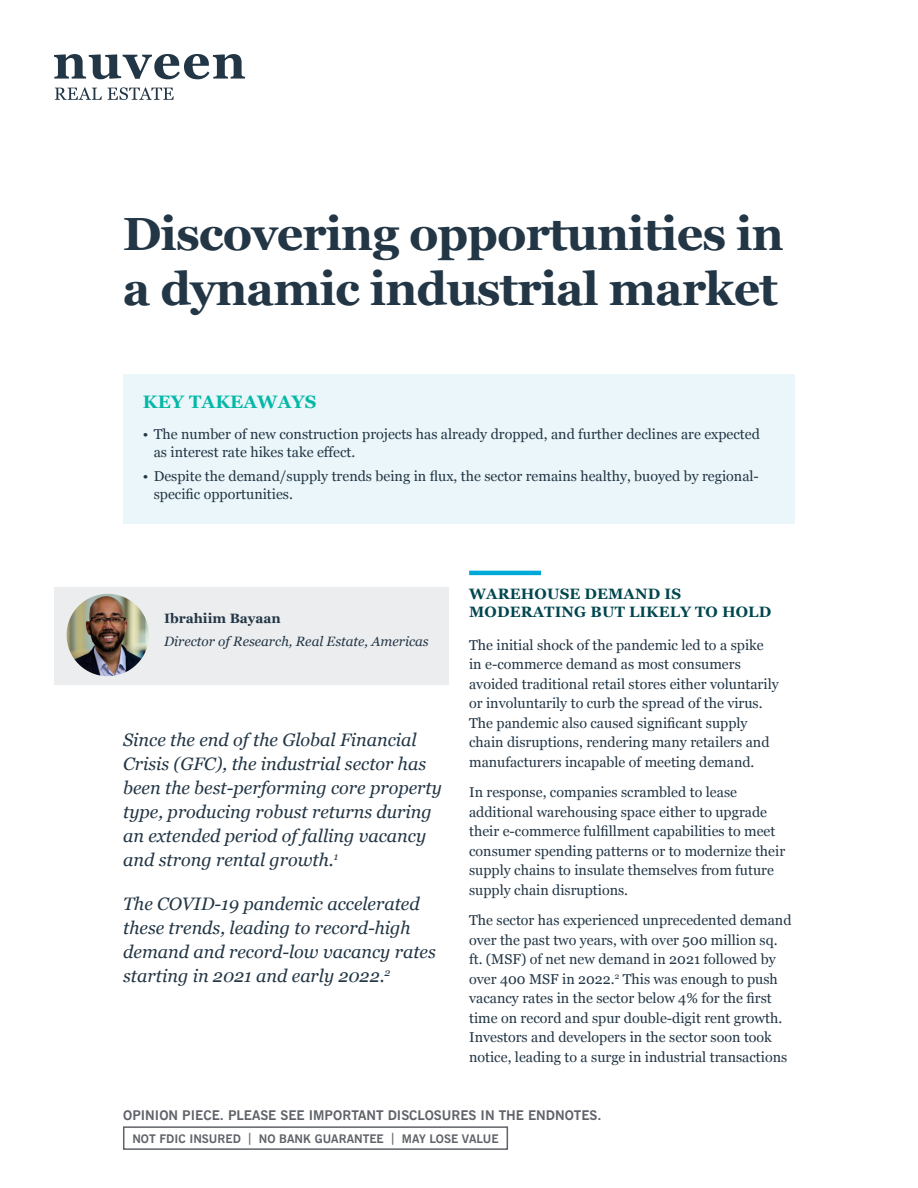
<style>
.page{position:relative;width:918px;height:1188px;background:#fff}
.page>*{position:absolute;margin:0;border:0;box-sizing:border-box;transform-origin:0 0}
.Headline{font:700 46.5px/55.8px "Georgia";letter-spacing:-.02em;color:#233645}
.Intro_Copy{font:italic 18px/24px "Georgia";color:#233645}
.Subhead-Summary{font:700 18px "Georgia";letter-spacing:.01em;color:#03b8a7}
.Subhead_1{font:700 15px/18px "Georgia";letter-spacing:.01em;color:#00464e}
.Body{font:14.25px/19.5px "Georgia";color:#233645}
.t1{font:700 13.5px "News Gothic BT";color:#5f6369}
.Bio_Title{font:italic 13.5px "Georgia";color:#233645}
.Bio_Name{font:700 13.5px "Georgia";color:#233645}
.t2{font:700 12px "News Gothic BT";color:#5f6369}
</style>
<div class="page">
<hr style="left:469px;top:571px;width:72px;height:4px;background:#00a9d8">
<div style="left:123px;top:375px;width:671px;height:149px;background:#eaf6f9"></div>
<div style="left:54px;top:588px;width:395px;height:97px;background:#ecedef"></div>
<img style="left:67px;top:594px;width:82px;height:82px;border-radius:41px">
<svg style="left:54px;top:54px;width:191px;height:25px"></svg>
<svg style="left:55px;top:87px;width:47px;height:13px"></svg>
<svg style="left:108px;top:87px;width:66px;height:13px"></svg>
<div style="left:123px;top:1126px;width:385px;height:24px;border:2px solid #5f6369"></div>
<p class="Headline" style="left:123px;top:203px;width:663px">Discovering opportunities in a dynamic industrial market</p>
<p class="Subhead-Summary" style="left:143px;top:389px;width:175px">KEY TAKEAWAYS</p>
<p class="Body" style="left:154px;top:425px;width:608px;line-height:18px;text-indent:-11px">• The number of new construction projects has already dropped, and further declines are expected as interest rate hikes take effect.</p>
<p class="Body" style="left:154px;top:467px;width:607px;line-height:18px;text-indent:-11px">• Despite the demand/supply trends being in flux, the sector remains healthy, buoyed by regional&shy;specific opportunities.</p>
<p class="Bio_Name" style="left:164px;top:608px;width:118px">Ibrahiim Bayaan</p>
<p class="Bio_Title" style="left:164px;top:632px;width:266px">Director of Research, Real Estate, Americas</p>
<p class="Intro_Copy" style="left:123px;top:727px;width:320px">Since the end of the Global Financial Crisis (GFC), the industrial sector has been the best-performing core property type, producing robust returns during an extended period of falling vacancy and strong rental growth.<sup>1</sup></p>
<p class="Intro_Copy" style="left:123px;top:892px;width:314px">The COVID-19 pandemic accelerated these trends, leading to record-high demand and record-low vacancy rates starting in 2021 and early 2022.<sup>2</sup></p>
<p class="Subhead_1" style="left:469px;top:584px;width:304px">WAREHOUSE DEMAND IS<br>MODERATING BUT LIKELY TO HOLD</p>
<p class="Body" style="left:469px;top:635px;width:311px">The initial shock of the pandemic led to a spike in e-commerce demand as most consumers avoided traditional retail stores either voluntarily or involuntarily to curb the spread of the virus.<br>The pandemic also caused significant supply chain disruptions, rendering many retailers and manufacturers incapable of meeting demand.</p>
<p class="Body" style="left:469px;top:782px;width:318px">In response, companies scrambled to lease additional warehousing space either to upgrade their e-commerce fulfillment capabilities to meet consumer spending patterns or to modernize their supply chains to insulate themselves from future supply chain disruptions.</p>
<p class="Body" style="left:469px;top:910px;width:324px">The sector has experienced unprecedented demand over the past two years, with over 500 million sq. ft. (MSF) of net new demand in 2021 followed by over 400 MSF in 2022.<sup>2</sup> This was enough to push vacancy rates in the sector below 4% for the first time on record and spur double-digit rent growth.<br>Investors and developers in the sector soon took notice, leading to a surge in industrial transactions</p>
<p class="t1" style="left:123px;top:1107px;width:480px">OPINION PIECE. PLEASE SEE IMPORTANT DISCLOSURES IN THE ENDNOTES.</p>
<p class="t2" style="left:132px;top:1131px;width:368px">NOT FDIC INSURED | NO BANK GUARANTEE | MAY LOSE VALUE</p>
</div>
